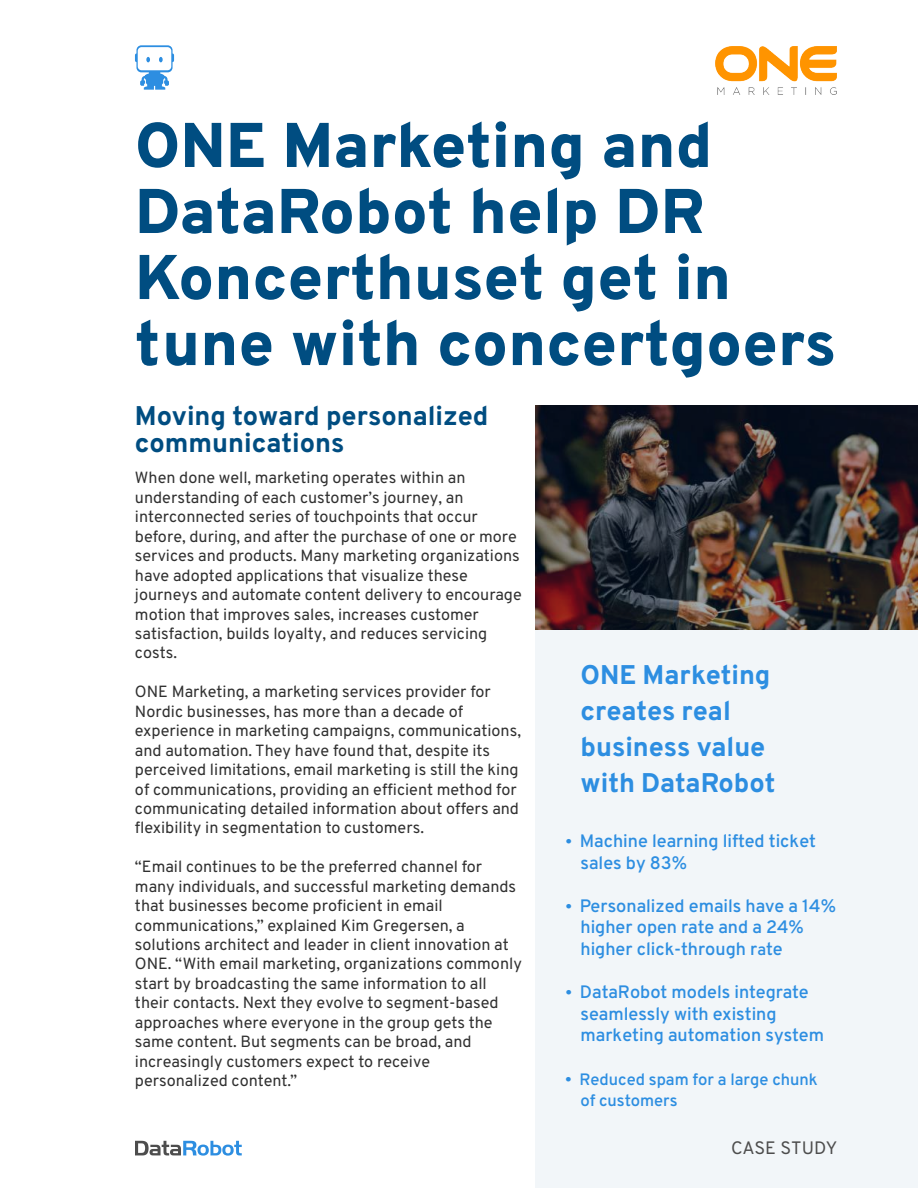
<style>
.page{position:relative;width:918px;height:1188px;background:#fff}
.page>*{position:absolute;margin:0;border:0;box-sizing:border-box;transform-origin:0 0}
.t1{font:900 63px/66px "Overpass";color:#004d81}
.t2{font:800 27px/36px "Overpass";color:#2d8ee1}
.t3{font:800 27px/27px "Overpass";color:#004d81}
.t4{font:600 18px/21.6px "Overpass";color:#2d8ee1}
.t5{font:18px "Overpass";letter-spacing:.005em;color:#4d4d4d}
.t6{font:600 16.5px/21px "Overpass";color:#2d8ee1}
.t7{font:16.2px/19.5px "Overpass";color:#303030}
.s1{font-size:16.5px}
</style>
<div class="page">
<div style="left:535px;top:630px;width:383px;height:558px;background:#f2f6f9"></div>
<img style="left:716px;top:46px;width:121px;height:49px">
<img style="left:535px;top:406px;width:383px;height:224px">
<svg style="left:135px;top:1141px;width:107px;height:15px"></svg>
<svg style="left:135px;top:45px;width:39px;height:45px"></svg>
<h1 class="t1" style="left:135px;top:112px;width:703px">ONE Marketing and<br>DataRobot help DR<br>Koncerthuset get in tune with concertgoers</h1>
<h2 class="t3" style="left:135px;top:403px;width:355px">Moving toward personalized communications</h2>
<p class="t7" style="left:135px;top:468px;width:388px">When done well, marketing operates within an understanding of each customer’s journey, an interconnected series of touchpoints that occur before, during, and after the purchase of one or more services and products. Many marketing organizations have adopted applications that visualize these journeys and automate content delivery to encourage motion that improves sales, increases customer satisfaction, builds loyalty, and reduces servicing costs.</p>
<p class="t7" style="left:135px;top:682px;width:388px">ONE Marketing, a marketing services provider for Nordic businesses, has more than a decade of experience in marketing campaigns, communications, and automation. They have found that, despite its perceived limitations, email marketing is still the king of communications, providing an efficient method for communicating detailed information about offers and flexibility in segmentation to customers.</p>
<p class="t7" style="left:135px;top:857px;width:389px">“Email continues to be the preferred channel for many individuals, and successful marketing demands that businesses become proficient in email communications,” explained Kim Gregersen, a solutions architect and leader in client innovation at ONE. “With email marketing, organizations commonly start by broadcasting the same information to all their contacts. Next they evolve to segment-based approaches where everyone in the group gets the same content. But segments can be broad, and increasingly customers expect to receive personalized content.”</p>
<h2 class="t2" style="left:580px;top:657px;width:196px">ONE Marketing creates real business value with DataRobot</h2>
<p class="t4" style="left:581px;top:830px;width:237px;text-indent:-15px"><span class="s1">•</span> Machine learning lifted ticket sales by 83%</p>
<p class="t4" style="left:581px;top:895px;width:257px;text-indent:-15px"><span class="s1">•</span> Personalized emails have a 14% higher open rate and a 24% higher click-through r<span class="s1">a</span>te</p>
<p class="t4" style="left:581px;top:981px;width:245px;text-indent:-15px"><span class="s1">•</span> DataRobot models integrate seamlessly with existing marketing automation system</p>
<p class="t6" style="left:581px;top:1068px;width:239px;text-indent:-15px">• Reduced spam for a large chunk of customers</p>
<p class="t5" style="left:731px;top:1136px;width:108px">CASE STUDY</p>
</div>
